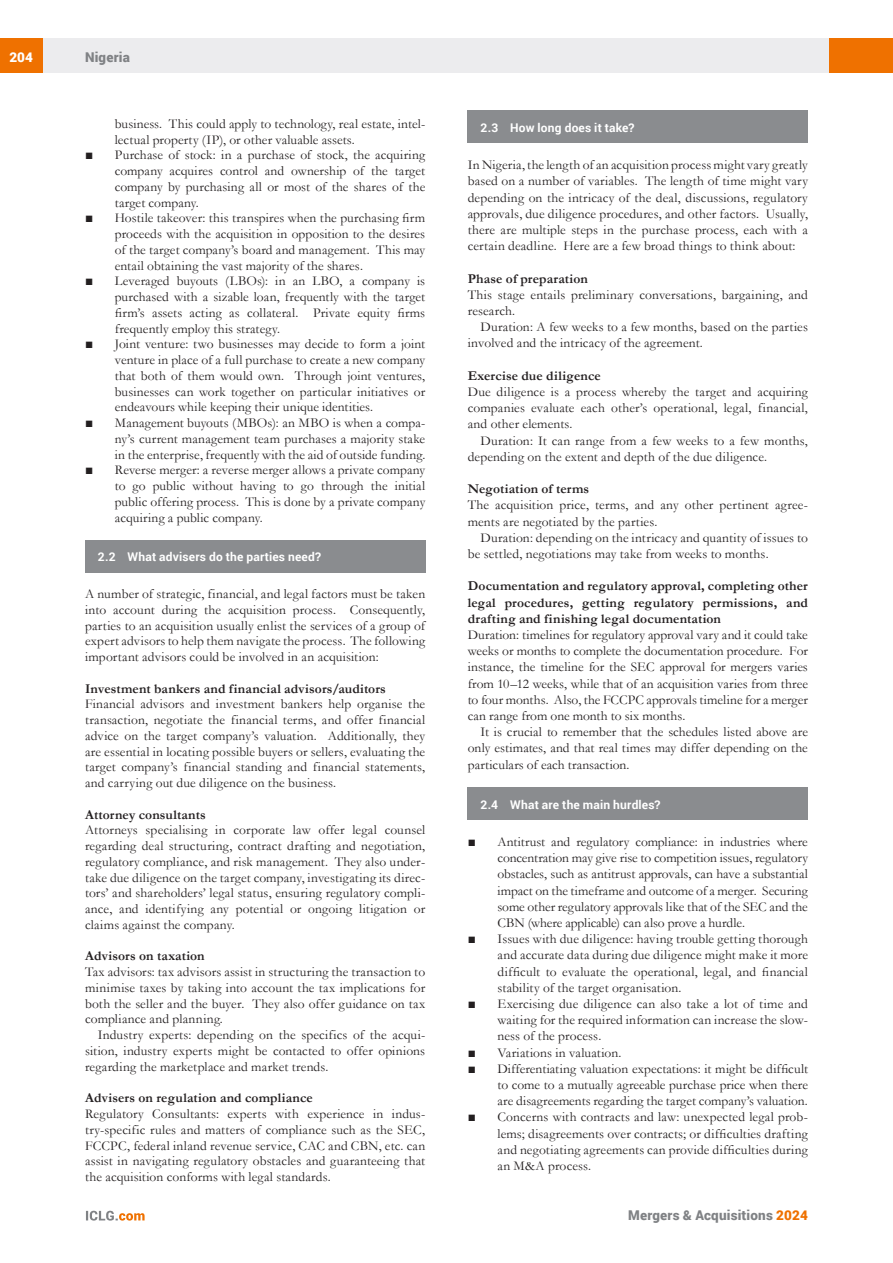
<style>
.page{position:relative;width:893px;height:1263px;background:#fff}
.page>*{position:absolute;margin:0;border:0;box-sizing:border-box;transform-origin:0 0}
.MS_Body_Text_-_First_Paragraph{font:13.5px/15.8px "Garamond";letter-spacing:.01em;color:#231f20;text-align:justify}
.ICLG_Bullets_Level_1{font:13.5px/15.8px "Garamond";letter-spacing:.005em;color:#231f20;text-align:justify}
.MS_Body_Text_-_Second_Paragraph{font:13.5px/16.2px "Garamond";letter-spacing:.01em;color:#231f20}
.MS_Body_Text_-_First_Paragraph-2{font:700 13.5px/16.2px "Garamond";letter-spacing:.015em;color:#231f20;text-align:justify}
.t1{font:900 13.5px "Roboto";letter-spacing:.01em;color:#808285}
.t2{font:900 13.5px "Roboto";color:#fff}
.MS_-_Question{font:700 12px "Roboto";letter-spacing:.015em;color:#fff}
.s1{color:#ef7100}
</style>
<div class="page">
<div style="left:43px;top:38px;width:786px;height:34px;background:#ececee"></div>
<div style="left:0;top:38px;width:43px;height:34px;background:#ef7100"></div>
<div style="left:829px;top:38px;width:64px;height:34px;background:#ef7100"></div>
<svg style="left:86px;top:1211px;width:59px;height:9px"></svg>
<div style="left:468px;top:111px;width:340px;height:32px;background:#8a8c8f"></div>
<div style="left:468px;top:787px;width:340px;height:33px;background:#8a8c8f"></div>
<div style="left:85px;top:540px;width:340px;height:33px;background:#8a8c8f"></div>
<p class="t2" style="left:9px;top:48px;width:25px">204</p>
<p class="t1" style="left:85px;top:48px;width:46px">Nigeria</p>
<p class="ICLG_Bullets_Level_1" style="left:115px;top:115px;width:312px">business. This could apply to technology, real estate, intel&shy;lectual property (IP), or other valuable assets.</p>
<p class="ICLG_Bullets_Level_1" style="left:115px;top:147px;width:312px;text-indent:-30px">■ Purchase of stock: in a purchase of stock, the acquiring company acquires control and ownership of the target company by purchasing all or most of the shares of the target company.</p>
<p class="ICLG_Bullets_Level_1" style="left:115px;top:210px;width:312px;text-indent:-30px">■ Hostile takeover: this transpires when the purchasing firm proceeds with the acquisition in opposition to the desires of the target company’s board and management. This may entail obtaining the vast majority of the shares.</p>
<p class="ICLG_Bullets_Level_1" style="left:115px;top:273px;width:312px;text-indent:-30px">■ Leveraged buyouts (LBOs): in an LBO, a company is purchased with a sizable loan, frequently with the target firm’s assets acting as collateral. Private equity firms frequently employ this strategy.</p>
<p class="ICLG_Bullets_Level_1" style="left:115px;top:336px;width:312px;text-indent:-30px">■ Joint venture: two businesses may decide to form a joint venture in place of a full purchase to create a new company that both of them would own. Through joint ventures, businesses can work together on particular initiatives or endeavours while keeping their unique identities.</p>
<p class="ICLG_Bullets_Level_1" style="left:115px;top:415px;width:312px;text-indent:-30px">■ Management buyouts (MBOs): an MBO is when a compa&shy;ny’s current management team purchases a majority stake in the enterprise, frequently with the aid of outside funding.</p>
<p class="ICLG_Bullets_Level_1" style="left:115px;top:462px;width:312px;text-indent:-30px">■ Reverse merger: a reverse merger allows a private company to go public without having to go through the initial public offering process. This is done by a private company acquiring a public company.</p>
<p class="MS_-_Question" style="left:98px;top:548px;width:225px">2.2 What advisers do the parties need?</p>
<p class="MS_Body_Text_-_First_Paragraph" style="left:85px;top:586px;width:342px">A number of strategic, financial, and legal factors must be taken into account during the acquisition process. Consequently, parties to an acquisition usually enlist the services of a group of expert advisors to help them navigate the process. The following important advisors could be involved in an acquisition:</p>
<p class="MS_Body_Text_-_First_Paragraph-2" style="left:85px;top:680px;width:302px">Investment bankers and financial advisors/auditors</p>
<p class="MS_Body_Text_-_First_Paragraph" style="left:85px;top:696px;width:342px">Financial advisors and investment bankers help organise the transaction, negotiate the financial terms, and offer financial advice on the target company’s valuation. Additionally, they are essential in locating possible buyers or sellers, evaluating the target company’s financial standing and financial statements, and carrying out due diligence on the business.</p>
<p class="MS_Body_Text_-_First_Paragraph-2" style="left:85px;top:806px;width:122px">Attorney consultants</p>
<p class="MS_Body_Text_-_First_Paragraph" style="left:85px;top:822px;width:342px">Attorneys specialising in corporate law offer legal counsel regarding deal structuring, contract drafting and negotiation, regulatory compliance, and risk management. They also under&shy;take due diligence on the target company, investigating its direc&shy;tors’ and shareholders’ legal status, ensuring regulatory compli&shy;ance, and identifying any potential or ongoing litigation or claims against the company.</p>
<p class="MS_Body_Text_-_First_Paragraph-2" style="left:85px;top:948px;width:121px">Advisors on taxation</p>
<p class="MS_Body_Text_-_First_Paragraph" style="left:85px;top:964px;width:342px">Tax advisors: tax advisors assist in structuring the transaction to minimise taxes by taking into account the tax implications for both the seller and the buyer. They also offer guidance on tax compliance and planning.</p>
<p class="MS_Body_Text_-_Second_Paragraph" style="left:85px;top:1027px;width:342px;line-height:15.8px;text-align:justify;text-indent:13px">Industry experts: depending on the specifics of the acqui&shy;sition, industry experts might be contacted to offer opinions regarding the marketplace and market trends.</p>
<p class="MS_Body_Text_-_First_Paragraph-2" style="left:85px;top:1090px;width:229px">Advisers on regulation and compliance</p>
<p class="MS_Body_Text_-_First_Paragraph" style="left:85px;top:1105px;width:342px">Regulatory Consultants: experts with experience in indus&shy;try-specific rules and matters of compliance such as the SEC, FCCPC, federal inland revenue service, CAC and CBN, etc. can assist in navigating regulatory obstacles and guaranteeing that the acquisition conforms with legal standards.</p>
<p class="MS_-_Question" style="left:480px;top:119px;width:155px">2.3 How long does it take?</p>
<p class="MS_Body_Text_-_First_Paragraph" style="left:468px;top:156px;width:342px;line-height:16.2px">In Nigeria, the length of an acquisition process might vary greatly based on a number of variables. The length of time might vary depending on the intricacy of the deal, discussions, regulatory approvals, due diligence procedures, and other factors. Usually, there are multiple steps in the purchase process, each with a certain deadline. Here are a few broad things to think about:</p>
<p class="MS_Body_Text_-_First_Paragraph-2" style="left:468px;top:270px;width:122px">Phase of preparation</p>
<p class="MS_Body_Text_-_First_Paragraph" style="left:468px;top:286px;width:342px;line-height:16.2px">This stage entails preliminary conversations, bargaining, and research.</p>
<p class="MS_Body_Text_-_Second_Paragraph" style="left:468px;top:318px;width:342px;text-indent:13px">Duration: A few weeks to a few months, based on the parties involved and the intricacy of the agreement.</p>
<p class="MS_Body_Text_-_First_Paragraph-2" style="left:468px;top:367px;width:135px">Exercise due diligence</p>
<p class="MS_Body_Text_-_First_Paragraph" style="left:468px;top:383px;width:342px;line-height:16.2px">Due diligence is a process whereby the target and acquiring companies evaluate each other’s operational, legal, financial, and other elements.</p>
<p class="MS_Body_Text_-_Second_Paragraph" style="left:468px;top:432px;width:342px;text-indent:13px">Duration: It can range from a few weeks to a few months, depending on the extent and depth of the due diligence.</p>
<p class="MS_Body_Text_-_First_Paragraph-2" style="left:468px;top:481px;width:123px">Negotiation of terms</p>
<p class="MS_Body_Text_-_First_Paragraph" style="left:468px;top:497px;width:342px;line-height:16.2px">The acquisition price, terms, and any other pertinent agree&shy;ments are negotiated by the parties.</p>
<p class="MS_Body_Text_-_Second_Paragraph" style="left:468px;top:529px;width:342px;text-indent:13px">Duration: depending on the intricacy and quantity of issues to be settled, negotiations may take from weeks to months.</p>
<p class="MS_Body_Text_-_First_Paragraph-2" style="left:468px;top:578px;width:342px">Documentation and regulatory approval, completing other legal procedures, getting regulatory permissions, and drafting and finishing legal documentation</p>
<p class="MS_Body_Text_-_First_Paragraph" style="left:468px;top:626px;width:342px;line-height:16.2px">Duration: timelines for regulatory approval vary and it could take weeks or months to complete the documentation procedure. For instance, the timeline for the SEC approval for mergers varies from 10–12 weeks, while that of an acquisition varies from three to four months. Also, the FCCPC approvals timeline for a merger can range from one month to six months.</p>
<p class="MS_Body_Text_-_Second_Paragraph" style="left:468px;top:723px;width:342px;text-align:justify;text-indent:13px">It is crucial to remember that the schedules listed above are only estimates, and that real times may differ depending on the particulars of each transaction.</p>
<p class="MS_-_Question" style="left:480px;top:796px;width:182px">2.4 What are the main hurdles?</p>
<p class="ICLG_Bullets_Level_1" style="left:497px;top:833px;width:312px;line-height:16.2px;text-indent:-30px">■ Antitrust and regulatory compliance: in industries where concentration may give rise to competition issues, regulatory obstacles, such as antitrust approvals, can have a substantial impact on the timeframe and outcome of a merger. Securing some other regulatory approvals like that of the SEC and the CBN (where applicable) can also prove a hurdle.</p>
<p class="ICLG_Bullets_Level_1" style="left:497px;top:930px;width:312px;line-height:16.2px;text-indent:-30px">■ Issues with due diligence: having trouble getting thorough and accurate data during due diligence might make it more difficult to evaluate the operational, legal, and financial stability of the target organisation.</p>
<p class="ICLG_Bullets_Level_1" style="left:497px;top:995px;width:312px;line-height:16.2px;text-indent:-30px">■ Exercising due diligence can also take a lot of time and waiting for the required information can increase the slow&shy;ness of the process.</p>
<p class="ICLG_Bullets_Level_1" style="left:468px;top:1044px;width:155px">■ Variations in valuation.</p>
<p class="ICLG_Bullets_Level_1" style="left:497px;top:1060px;width:312px;line-height:16.2px;text-indent:-30px">■ Differentiating valuation expectations: it might be difficult to come to a mutually agreeable purchase price when there are disagreements regarding the target company’s valuation.</p>
<p class="ICLG_Bullets_Level_1" style="left:497px;top:1109px;width:312px;line-height:16.2px;text-indent:-30px">■ Concerns with contracts and law: unexpected legal prob&shy;lems; disagreements over contracts; or difficulties drafting and negotiating agreements can provide difficulties during an M&amp;A process.</p>
<p class="t1" style="left:628px;top:1206px;width:181px">Mergers &amp; Acquisitions <span class="s1">2024</span></p>
</div>
